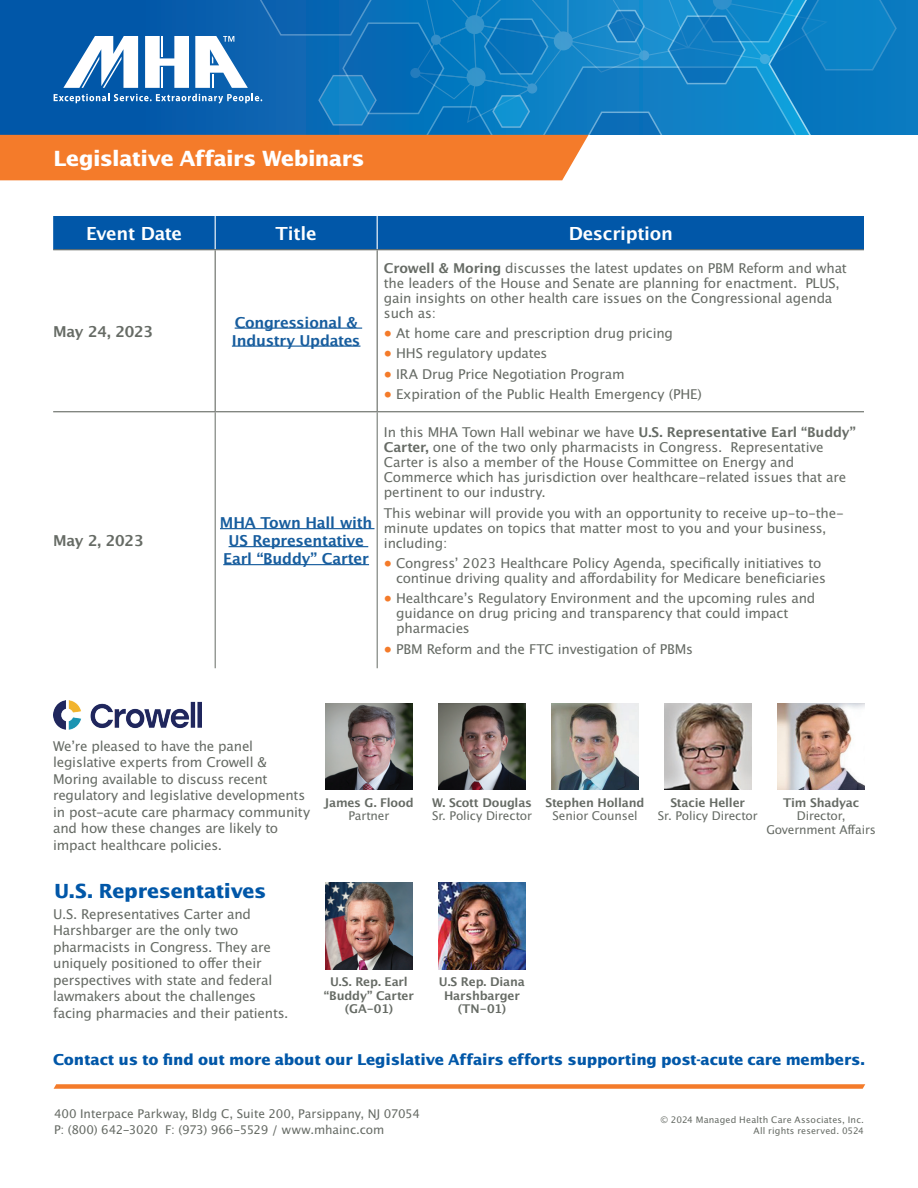
<style>
.page{position:relative;width:918px;height:1188px;background:#fff}
.page>*{position:absolute;margin:0;border:0;box-sizing:border-box;transform-origin:0 0}
.t1{font:700 21px "Lucida San";letter-spacing:-.025em;color:#fff}
.t2{font:700 19.5px "Lucida San";letter-spacing:-.015em;color:#0157a8}
.t3{font:18px "Lucida San Dem";letter-spacing:-.01em;color:#fff}
.t4{font:18px "Lucida San Dem";letter-spacing:-.03em;color:#fff}
.t5{font:700 15px "Lucida San";letter-spacing:-.01em;color:#0157a8}
.t6{font:15px/18px "Lucida San Dem";letter-spacing:-.01em;color:#175d9e}
.t7{font:15px "Lucida San Dem";letter-spacing:-.01em;color:#666b65}
.t8{font:13.5px/15px "Lucida San Rom";letter-spacing:-.015em;color:#666b65}
.t9{font:12px/16.5px "Lucida San Rom";letter-spacing:-.01em;color:#666b65}
.t10{font:12px/13.5px "Lucida San Dem";letter-spacing:-.01em;color:#666b65;text-align:center}
.t11{font:9px/10.8px "Lucida San Rom";letter-spacing:.02em;color:#666b65;text-align:right}
.s1{font-family:"Lucida San Dem"}
.s2{color:#f47b2a}
</style>
<div class="page">
<svg style="left:0;top:0;width:918px;height:180px;background:#5086ad"></svg>
<div style="left:55px;top:1084px;width:809px;height:5px;background:#f47b2a"></div>
<div style="left:53px;top:216px;width:811px;height:33px;background:#0157a8"></div>
<hr style="left:215px;top:412px;width:1px;height:256px;background:#666b65">
<hr style="left:377px;top:412px;width:1px;height:256px;background:#666b65">
<hr style="left:215px;top:216px;width:1px;height:33px;background:#fff">
<hr style="left:377px;top:216px;width:1px;height:33px;background:#fff">
<hr style="left:53px;top:249px;width:162px;height:1px;background:#666b65">
<hr style="left:215px;top:249px;width:162px;height:1px;background:#666b65">
<hr style="left:377px;top:249px;width:487px;height:1px;background:#666b65">
<hr style="left:215px;top:250px;width:1px;height:161px;background:#666b65">
<hr style="left:377px;top:250px;width:1px;height:161px;background:#666b65">
<hr style="left:53px;top:411px;width:162px;height:1px;background:#666b65">
<hr style="left:215px;top:411px;width:162px;height:1px;background:#666b65">
<hr style="left:377px;top:411px;width:487px;height:1px;background:#666b65">
<hr style="left:235px;top:328px;width:127px;height:1px;background:#175d9e">
<hr style="left:232px;top:346px;width:128px;height:1px;background:#175d9e">
<hr style="left:220px;top:528px;width:155px;height:1px;background:#175d9e">
<hr style="left:229px;top:546px;width:139px;height:1px;background:#175d9e">
<hr style="left:223px;top:564px;width:146px;height:1px;background:#175d9e">
<img style="left:326px;top:883px;width:86px;height:86px">
<img style="left:439px;top:883px;width:86px;height:86px">
<img style="left:326px;top:703px;width:86px;height:87px">
<img style="left:54px;top:701px;width:148px;height:29px">
<img style="left:439px;top:703px;width:86px;height:87px">
<img style="left:552px;top:703px;width:86px;height:87px">
<img style="left:664px;top:703px;width:87px;height:87px">
<img style="left:778px;top:703px;width:86px;height:87px">
<h1 class="t1" style="left:54px;top:144px;width:313px">Legislative Affairs Webinars</h1>
<h3 class="t4" style="left:86px;top:222px;width:97px">Event Date</h3>
<h3 class="t3" style="left:276px;top:222px;width:43px">Title</h3>
<h3 class="t3" style="left:569px;top:222px;width:106px">Description</h3>
<p class="t7" style="left:53px;top:322px;width:102px">May 24, 2023</p>
<p class="t6" style="left:232px;top:314px;width:130px">Congressional &amp;<br>Industry Updates</p>
<p class="t7" style="left:53px;top:531px;width:92px">May 2, 2023</p>
<p class="t6" style="left:220px;top:515px;width:154px;text-align:center">MHA Town Hall with<br>US Representative<br>Earl “Buddy” Carter</p>
<p class="t8" style="left:384px;top:261px;width:465px"><span class="s1">Crowell &amp; Moring</span> discusses the latest updates on PBM Reform and what the leaders of the House and Senate are planning for enactment. PLUS, gain insights on other health care issues on the Congressional agenda such as:</p>
<p class="t8" style="left:384px;top:326px;width:291px"><span class="s2">•</span> At home care and prescription drug pricing</p>
<p class="t8" style="left:384px;top:346px;width:165px"><span class="s2">•</span> HHS regulatory updates</p>
<p class="t8" style="left:384px;top:367px;width:242px"><span class="s2">•</span> IRA Drug Price Negotiation Program</p>
<p class="t8" style="left:384px;top:387px;width:320px"><span class="s2">•</span> Expiration of the Public Health Emergency (PHE)</p>
<p class="t8" style="left:384px;top:425px;width:474px">In this MHA Town Hall webinar we have <span class="s1">U.S. Representative Earl “Buddy” Carter,</span> one of the two only pharmacists in Congress. Representative Carter is also a member of the House Committee on Energy and Commerce which has jurisdiction over healthcare-related issues that are pertinent to our industry.</p>
<p class="t8" style="left:384px;top:506px;width:462px">This webinar will provide you with an opportunity to receive up-to-the&shy;minute updates on topics that matter most to you and your business, including:</p>
<p class="t8" style="left:396px;top:556px;width:431px;text-indent:-12px"><span class="s2">•</span> Congress’ 2023 Healthcare Policy Agenda, specifically initiatives to continue driving quality and affordability for Medicare beneficiaries</p>
<p class="t8" style="left:396px;top:591px;width:421px;text-indent:-12px"><span class="s2">•</span> Healthcare’s Regulatory Environment and the upcoming rules and guidance on drug pricing and transparency that could impact pharmacies</p>
<p class="t8" style="left:384px;top:642px;width:311px"><span class="s2">•</span> PBM Reform and the FTC investigation of PBMs</p>
<p class="t8" style="left:53px;top:738px;width:259px;line-height:16.5px">We’re pleased to have the panel legislative experts from Crowell &amp; Moring available to discuss recent regulatory and legislative developments in post-acute care pharmacy community and how these changes are likely to impact healthcare policies.</p>
<h2 class="t2" style="left:54px;top:878px;width:214px">U.S. Representatives</h2>
<p class="t8" style="left:53px;top:906px;width:237px;line-height:16.5px">U.S. Representatives Carter and Harshbarger are the only two pharmacists in Congress. They are uniquely positioned to offer their perspectives with state and federal lawmakers about the challenges facing pharmacies and their patients.</p>
<p class="t10" style="left:324px;top:796px;width:91px">James G. Flood</p>
<p class="t9" style="left:348px;top:808px;width:43px">Partner</p>
<p class="t10" style="left:324px;top:976px;width:91px">U.S. Rep. Earl “Buddy” Carter (GA-01)</p>
<p class="t10" style="left:432px;top:796px;width:101px">W. Scott Douglas</p>
<p class="t9" style="left:432px;top:808px;width:101px">Sr. Policy Director</p>
<p class="t10" style="left:546px;top:796px;width:100px">Stephen Holland</p>
<p class="t9" style="left:553px;top:808px;width:86px">Senior Counsel</p>
<p class="t10" style="left:670px;top:796px;width:76px">Stacie Heller</p>
<p class="t9" style="left:658px;top:808px;width:101px">Sr. Policy Director</p>
<p class="t10" style="left:783px;top:796px;width:78px">Tim Shadyac</p>
<p class="t9" style="left:766px;top:809px;width:111px;line-height:13.5px;text-align:center">Director,<br>Government Affairs</p>
<p class="t10" style="left:439px;top:976px;width:88px">U.S Rep. Diana<br>Harshbarger (TN-01)</p>
<p class="t5" style="left:53px;top:1049px;width:814px">Contact us to find out more about our Legislative Affairs efforts supporting post-acute care members.</p>
<p class="t9" style="left:54px;top:1105px;width:368px">400 Interpace Parkway, Bldg C, Suite 200, Parsippany, NJ 07054<br>P: (800) 642-3020 F: (973) 966-5529 / www.mhainc.com</p>
<p class="t11" style="left:660px;top:1115px;width:205px">© 2024 Managed Health Care Associates, Inc.<br>All rights reserved. 0524</p>
</div>
